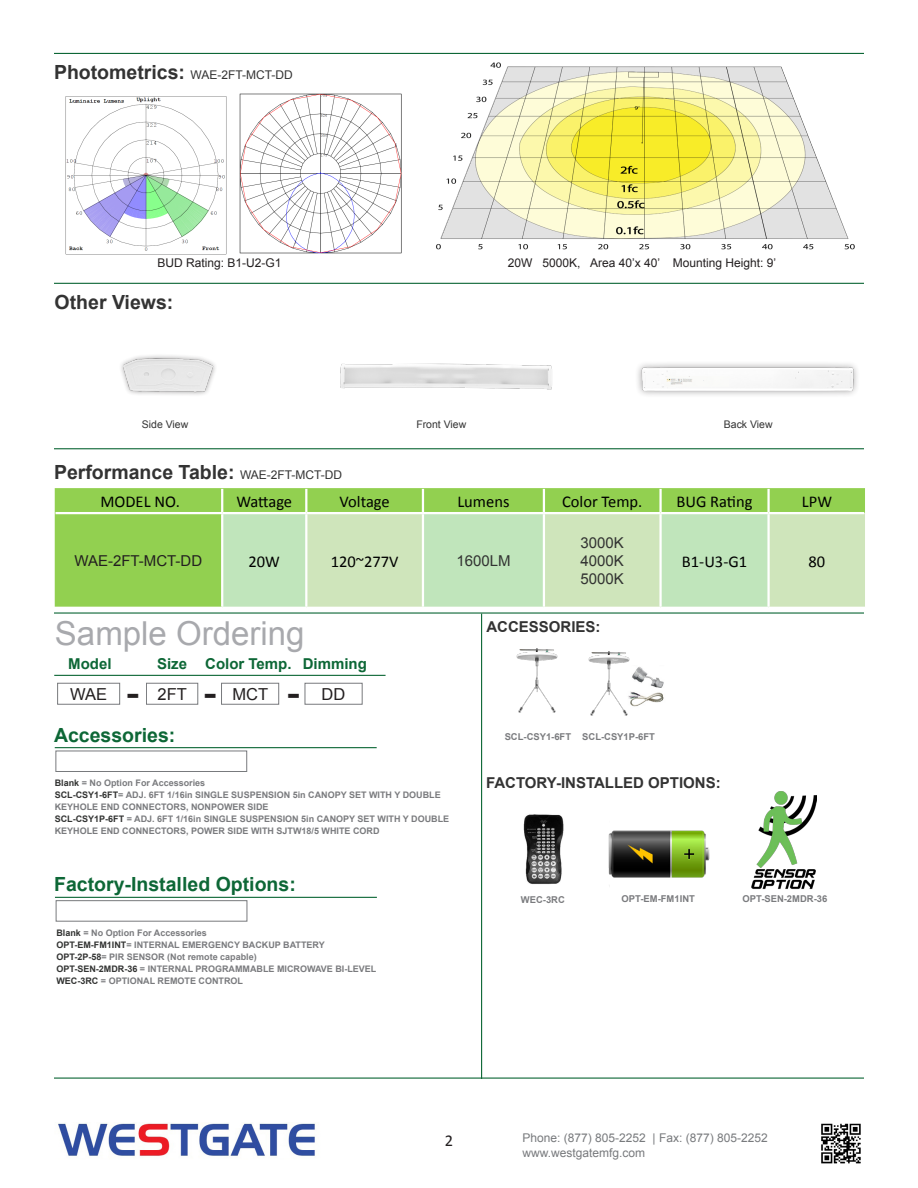
<style>
.page{position:relative;width:918px;height:1188px;background:#fff}
.page>*{position:absolute;margin:0;border:0;box-sizing:border-box;transform-origin:0 0}
.t1{font:33px "Arial";color:#a8a9ad}
.t2{font:700 28.5px "Verdana";color:#231f20}
.t3{font:700 19.5px "Arial";color:#333}
.t4{font:700 19.5px "Arial";color:#0d6736}
.t5{font:16.5px "Calibri";color:#000}
.t6{font:16.5px "Arial";color:#231f20}
.t7{font:16.5px "Calibri";color:#231f20}
.t8{font:700 15px "Arial";color:#333}
.t9{font:700 15px "Arial";color:#0d6736}
.t10{font:15px "Arial";color:#323332}
.t11{font:15px "Arial";color:#231f20}
.t12{font:12px "Arial";color:#787a7d}
.t13{font:12px "Arial";color:#231f20}
.t14{font:12px "Arial";color:#333}
.t15{font:10.5px "Arial";color:#333}
.CONTENT_TEXT10{font:700 9.45px "Arial";color:#7a7b7e}
.t16{font:700 9px/12px "Arial";color:#7a7b7e}
.s1{font-weight:700;font-size:19.5px}
.s2{font-weight:400;font-size:12px}
.s3{color:#323332}
</style>
<div class="page">
<hr style="left:54px;top:448px;width:810px;height:1px;background:#0d6736">
<hr style="left:54px;top:53px;width:810px;height:1px;background:#0d6736">
<hr style="left:54px;top:283px;width:810px;height:1px;background:#0d6736">
<div style="left:55px;top:488px;width:810px;height:119px;background:#92d050"></div>
<div style="left:223px;top:514px;width:82px;height:93px;background:#c0e5bb"></div>
<svg style="left:307px;top:513px;width:558px;height:94px;background:#c9e5bb"></svg>
<hr style="left:221px;top:489px;width:2px;height:23px;background:#fff">
<hr style="left:305px;top:489px;width:2px;height:23px;background:#fff">
<hr style="left:422px;top:489px;width:2px;height:23px;background:#fff">
<hr style="left:543px;top:489px;width:2px;height:23px;background:#fff">
<hr style="left:659px;top:489px;width:3px;height:23px;background:#fff">
<hr style="left:767px;top:489px;width:3px;height:23px;background:#fff">
<hr style="left:221px;top:514px;width:2px;height:93px;background:#fff">
<hr style="left:305px;top:514px;width:2px;height:93px;background:#fff">
<hr style="left:422px;top:514px;width:2px;height:93px;background:#fff">
<hr style="left:543px;top:514px;width:2px;height:93px;background:#fff">
<hr style="left:659px;top:514px;width:3px;height:93px;background:#fff">
<hr style="left:767px;top:514px;width:3px;height:93px;background:#fff">
<hr style="left:56px;top:512px;width:166px;height:2px;background:#fff">
<hr style="left:222px;top:512px;width:84px;height:2px;background:#fff">
<hr style="left:306px;top:512px;width:117px;height:2px;background:#fff">
<hr style="left:423px;top:512px;width:121px;height:2px;background:#fff">
<hr style="left:544px;top:512px;width:117px;height:2px;background:#fff">
<hr style="left:661px;top:512px;width:108px;height:2px;background:#fff">
<hr style="left:769px;top:512px;width:95px;height:2px;background:#fff">
<hr style="left:54px;top:612px;width:810px;height:2px;background:#0d6736">
<hr style="left:54px;top:1078px;width:810px;height:1px;background:#0d6736">
<img style="left:65px;top:96px;width:162px;height:159px">
<img style="left:239px;top:93px;width:163px;height:161px">
<img style="left:436px;top:62px;width:419px;height:188px">
<img style="left:58px;top:1123px;width:257px;height:34px">
<img style="left:821px;top:1123px;width:40px;height:41px">
<hr style="left:55px;top:897px;width:322px;height:1px;background:#0d6736">
<div style="left:56px;top:900px;width:191px;height:22px;background:#fff;border:1px solid #787a7d"></div>
<hr style="left:481px;top:614px;width:1px;height:465px;background:#0d6736">
<div style="left:57px;top:683px;width:63px;height:22px;border:1px solid #787a7d"></div>
<div style="left:221px;top:683px;width:58px;height:22px;border:1px solid #787a7d"></div>
<div style="left:305px;top:683px;width:58px;height:22px;border:1px solid #787a7d"></div>
<div style="left:146px;top:683px;width:52px;height:22px;border:1px solid #787a7d"></div>
<hr style="left:54px;top:675px;width:332px;height:1px;background:#0d6736">
<img style="left:608px;top:830px;width:102px;height:56px">
<img style="left:752px;top:791px;width:65px;height:98px">
<img style="left:121px;top:355px;width:94px;height:40px">
<img style="left:340px;top:363px;width:212px;height:27px">
<img style="left:637px;top:363px;width:220px;height:32px">
<hr style="left:55px;top:747px;width:322px;height:1px;background:#0d6736">
<div style="left:56px;top:751px;width:191px;height:21px;background:#fff;border:1px solid #787a7d"></div>
<img style="left:523px;top:814px;width:41px;height:70px">
<img style="left:516px;top:648px;width:42px;height:65px">
<img style="left:588px;top:651px;width:42px;height:65px">
<img style="left:627px;top:690px;width:37px;height:18px">
<img style="left:629px;top:666px;width:35px;height:21px">
<p class="t14" style="left:54px;top:67px;width:240px"><span class="s1">Photometrics:</span> WAE-2FT-MCT-DD</p>
<p class="t13" style="left:157px;top:255px;width:126px">BUD Rating: B1-U2-G1</p>
<p class="t13" style="left:508px;top:255px;width:270px">20W 5000K, Area 40’x 40’ Mounting Height: 9’</p>
<p class="t3" style="left:55px;top:289px;width:120px">Other Views:</p>
<p class="t15" style="left:142px;top:417px;width:48px">Side View</p>
<p class="t15" style="left:416px;top:417px;width:51px">Front View</p>
<p class="t15" style="left:724px;top:417px;width:50px">Back View</p>
<p class="t3" style="left:54px;top:459px;width:290px">Performance Table: <span class="s2">WAE-2FT-MCT-DD</span></p>
<p class="t5" style="left:100px;top:490px;width:81px">MODEL NO.</p>
<p class="t5" style="left:236px;top:490px;width:57px">Wattage</p>
<p class="t5" style="left:340px;top:490px;width:52px">Voltage</p>
<p class="t5" style="left:457px;top:490px;width:54px">Lumens</p>
<p class="t5" style="left:562px;top:490px;width:82px">Color Temp.</p>
<p class="t5" style="left:677px;top:490px;width:78px">BUG Rating</p>
<p class="t5" style="left:802px;top:490px;width:32px">LPW</p>
<p class="t11" style="left:74px;top:551px;width:129px">WAE-2FT-MCT-DD</p>
<p class="t5" style="left:249px;top:550px;width:33px">20W</p>
<p class="t5" style="left:331px;top:550px;width:69px">120~277V</p>
<p class="t10" style="left:456px;top:551px;width:56px">1600LM</p>
<p class="t10" style="left:581px;top:533px;width:45px">3000K</p>
<p class="t10" style="left:581px;top:551px;width:45px">4000K</p>
<p class="t10" style="left:581px;top:569px;width:45px">5000K</p>
<p class="t1" style="left:55px;top:612px;width:251px">Sample Ordering</p>
<p class="t6" style="left:70px;top:683px;width:38px">WAE</p>
<p class="t6" style="left:158px;top:683px;width:31px">2FT</p>
<p class="t6" style="left:232px;top:683px;width:37px">MCT</p>
<p class="t6" style="left:322px;top:683px;width:25px">DD</p>
<p class="t9" style="left:68px;top:654px;width:45px">Model</p>
<p class="t9" style="left:157px;top:654px;width:32px">Size</p>
<p class="t9" style="left:205px;top:654px;width:88px">Color Temp.</p>
<p class="t9" style="left:303px;top:654px;width:66px">Dimming</p>
<p class="t2" style="left:126px;top:676px;width:15px">-</p>
<p class="t2" style="left:203px;top:676px;width:15px">-</p>
<p class="t2" style="left:287px;top:676px;width:15px">-</p>
<p class="t8" style="left:486px;top:617px;width:116px">ACCESSORIES:</p>
<p class="t5" style="left:682px;top:550px;width:67px">B1-U3-G1</p>
<p class="t5" style="left:809px;top:550px;width:18px">80</p>
<p class="t4" style="left:54px;top:722px;width:123px">Accessories:</p>
<p class="t16" style="left:55px;top:778px;width:152px"><span class="s3">Blank</span> = No Option For Accessories</p>
<p class="t16" style="left:55px;top:790px;width:387px"><span class="s3">SCL-CSY1-6FT</span>= ADJ. 6FT 1/16in SINGLE SUSPENSION 5in CANOPY SET WITH Y DOUBLE<br>KEYHOLE END CONNECTORS, NONPOWER SIDE</p>
<p class="t16" style="left:55px;top:814px;width:396px"><span class="s3">SCL-CSY1P-6FT</span> = ADJ. 6FT 1/16in SINGLE SUSPENSION 5in CANOPY SET WITH Y DOUBLE<br>KEYHOLE END CONNECTORS, POWER SIDE WITH SJTW18/5 WHITE CORD</p>
<p class="t4" style="left:54px;top:872px;width:243px">Factory-Installed Options:</p>
<p class="t16" style="left:56px;top:928px;width:152px"><span class="s3">Blank</span> = No Option For Accessories</p>
<p class="t16" style="left:56px;top:940px;width:270px"><span class="s3">OPT-EM-FM1INT</span>= INTERNAL EMERGENCY BACKUP BATTERY</p>
<p class="t16" style="left:56px;top:952px;width:202px"><span class="s3">OPT-2P-58</span>= PIR SENSOR (Not remote capable)</p>
<p class="t16" style="left:56px;top:964px;width:321px"><span class="s3">OPT-SEN-2MDR-36</span> = INTERNAL PROGRAMMABLE MICROWAVE BI-LEVEL</p>
<p class="t16" style="left:56px;top:976px;width:188px"><span class="s3">WEC-3RC</span> = OPTIONAL REMOTE CONTROL</p>
<p class="CONTENT_TEXT10" style="left:505px;top:731px;width:68px">SCL-CSY1-6FT</p>
<p class="CONTENT_TEXT10" style="left:582px;top:731px;width:74px">SCL-CSY1P-6FT</p>
<p class="t8" style="left:486px;top:773px;width:236px">FACTORY-INSTALLED OPTIONS:</p>
<p class="CONTENT_TEXT10" style="left:521px;top:893px;width:45px">WEC-3RC</p>
<p class="CONTENT_TEXT10" style="left:622px;top:893px;width:75px">OPT-EM-FM1INT</p>
<p class="CONTENT_TEXT10" style="left:743px;top:893px;width:86px">OPT-SEN-2MDR-36</p>
<p class="t7" style="left:445px;top:1129px;width:10px">2</p>
<p class="t12" style="left:522px;top:1130px;width:247px">Phone: (877) 805-2252 | Fax: (877) 805-2252</p>
<p class="t12" style="left:522px;top:1145px;width:124px">www.westgatemfg.com</p>
</div>
